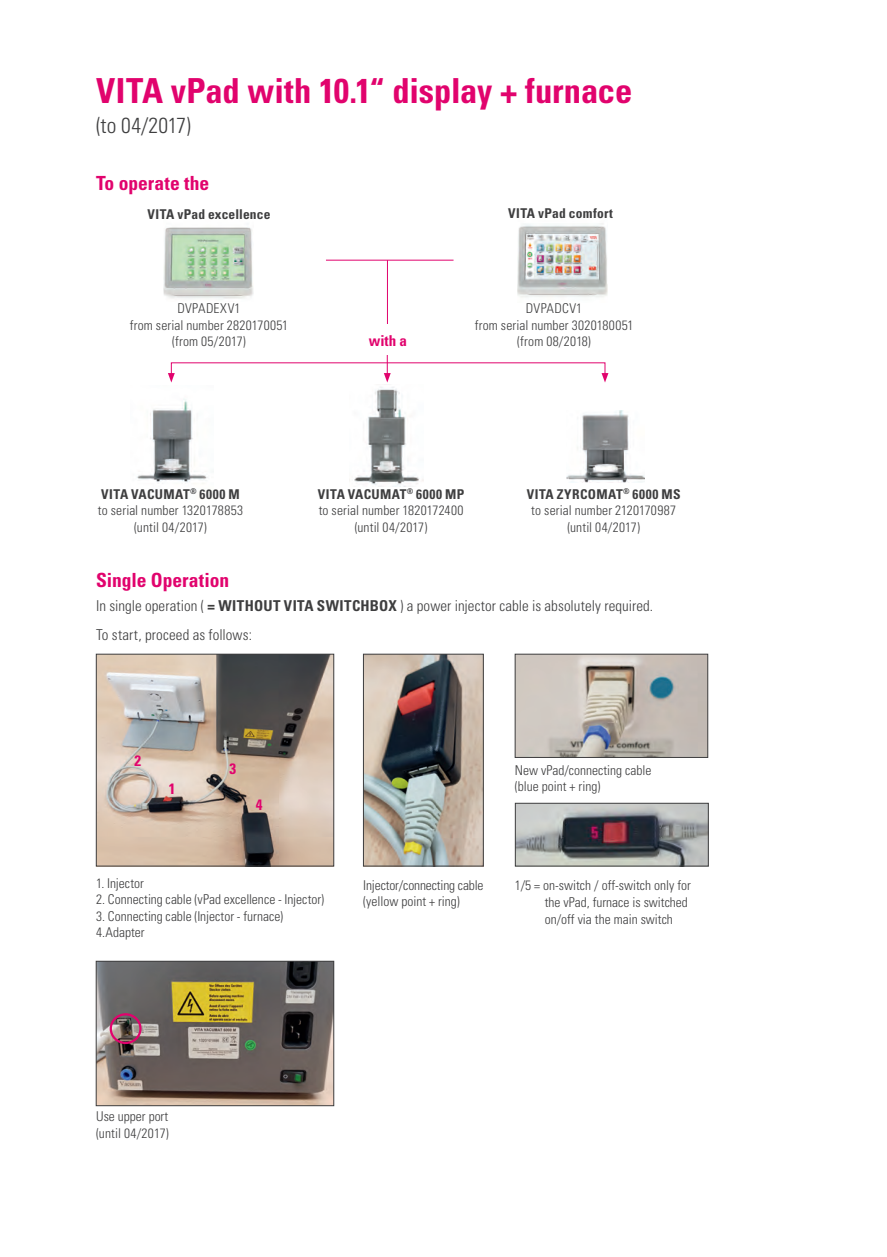
<style>
.page{position:relative;width:887px;height:1257px;background:#fff}
.page>*{position:absolute;margin:0;border:0;box-sizing:border-box;transform-origin:0 0}
.t1{font:700 condensed 34.5px "Univers LT";letter-spacing:-.005em;color:#e1036d}
.t2{font:300 condensed 21.75px "Univers LT";color:#3e3e3f}
.t3{font:700 condensed 19.5px "Univers LT";color:#e1036d}
.t4{font:300 condensed 15px/28.8px "Univers LT";letter-spacing:.005em;color:#3e3e3f}
.t5{font:700 condensed 15px "Univers LT";color:#e1036d}
.t6{font:300 condensed 13.5px/16.5px "Univers LT";color:#3e3e3f}
.t7{font:700 condensed 13.5px "Univers LT";letter-spacing:.015em;color:#3e3e3f}
.s1{font-weight:700}
</style>
<div class="page">
<img style="left:98px;top:656px;width:234px;height:208px">
<div style="left:96px;top:654px;width:238px;height:212px;border:1px solid #3e3e3f"></div>
<img style="left:137px;top:399px;width:71px;height:85px">
<img style="left:354px;top:387px;width:69px;height:99px">
<img style="left:567px;top:410px;width:78px;height:72px">
<img style="left:517px;top:223px;width:91px;height:75px">
<img style="left:163px;top:227px;width:90px;height:72px">
<hr style="left:387px;top:260px;width:1px;height:84px;background:#e1036d">
<svg style="left:601px;top:373px;width:7px;height:9px"></svg>
<svg style="left:168px;top:373px;width:7px;height:9px"></svg>
<hr style="left:387px;top:337px;width:1px;height:38px;background:#e1036d">
<svg style="left:384px;top:373px;width:7px;height:9px"></svg>
<div style="left:341px;top:325px;width:94px;height:30px;background:#fff"></div>
<hr style="left:326px;top:260px;width:127px;height:1px;background:#e1036d">
<img style="left:98px;top:963px;width:234px;height:141px">
<div style="left:96px;top:961px;width:238px;height:145px;border:1px solid #3e3e3f"></div>
<img style="left:517px;top:805px;width:189px;height:59px">
<div style="left:515px;top:803px;width:193px;height:63px;border:1px solid #3e3e3f"></div>
<img style="left:517px;top:656px;width:189px;height:100px">
<div style="left:515px;top:654px;width:193px;height:104px;border:1px solid #3e3e3f"></div>
<img style="left:365px;top:656px;width:117px;height:208px">
<div style="left:363px;top:654px;width:121px;height:212px;border:1px solid #3e3e3f"></div>
<div style="left:110px;top:1013px;width:32px;height:31px;border:2px solid #e1036d;border-radius:50%"></div>
<h1 class="t1" style="left:96px;top:70px;width:538px">VITA vPad with 10.1“ display + furnace</h1>
<h2 class="t2" style="left:96px;top:112px;width:96px">(to 04/2017)</h2>
<h3 class="t3" style="left:96px;top:171px;width:115px">To operate the</h3>
<p class="t7" style="left:147px;top:205px;width:125px">VITA vPad excellence</p>
<p class="t7" style="left:508px;top:205px;width:106px">VITA vPad comfort</p>
<p class="t6" style="left:130px;top:300px;width:160px;text-align:center">DVPADEXV1<br>from serial number 2820170051 (from 05/2017)</p>
<p class="t5" style="left:369px;top:331px;width:40px">with a</p>
<p class="t6" style="left:475px;top:300px;width:160px;text-align:center">DVPADCV1<br>from serial number 3020180051 (from 08/2018)</p>
<p class="t6" style="left:98px;top:486px;width:147px;text-align:center"><span class="s1">VITA VACUMAT</span><sup>®</sup> <span class="s1">6000 M </span>to serial number 1320178853 (until 04/2017)</p>
<p class="t6" style="left:318px;top:486px;width:148px;text-align:center"><span class="s1">VITA VACUMAT</span><sup>®</sup> <span class="s1">6000 MP </span>to serial number 1820172400 (until 04/2017)</p>
<p class="t6" style="left:527px;top:486px;width:155px;text-align:center"><span class="s1">VITA ZYRCOMAT</span><sup>®</sup> <span class="s1">6000 MS </span>to serial number 2120170987 (until 04/2017)</p>
<h3 class="t3" style="left:96px;top:568px;width:135px">Single Operation</h3>
<p class="t4" style="left:96px;top:592px;width:559px">In single operation ( <span class="s1">= WITHOUT VITA SWITCHBOX</span> ) a power injector cable is absolutely required.<br>To start, proceed as follows:</p>
<p class="t5" style="left:135px;top:751px;width:8px">2</p>
<p class="t5" style="left:169px;top:780px;width:8px">1</p>
<p class="t5" style="left:230px;top:760px;width:8px">3</p>
<p class="t5" style="left:256px;top:795px;width:8px">4</p>
<p class="t6" style="left:96px;top:875px;width:49px">1. Injector</p>
<p class="t6" style="left:96px;top:891px;width:230px">2. Connecting cable (vPad excellence - Injector)</p>
<p class="t6" style="left:96px;top:908px;width:189px">3. Connecting cable (Injector - furnace)<br>4.Adapter</p>
<p class="t6" style="left:515px;top:762px;width:138px">New vPad/connecting cable (blue point + ring)</p>
<p class="t6" style="left:363px;top:876px;width:122px">Injector/connecting cable (yellow point + ring)</p>
<p class="t6" style="left:545px;top:876px;width:148px;line-height:17.2px;text-indent:-30px">1/5 = on-switch / off-switch only for the vPad, furnace is switched on/off via the main switch</p>
<p class="t6" style="left:96px;top:1108px;width:74px">Use upper port (until 04/2017)</p>
</div>
